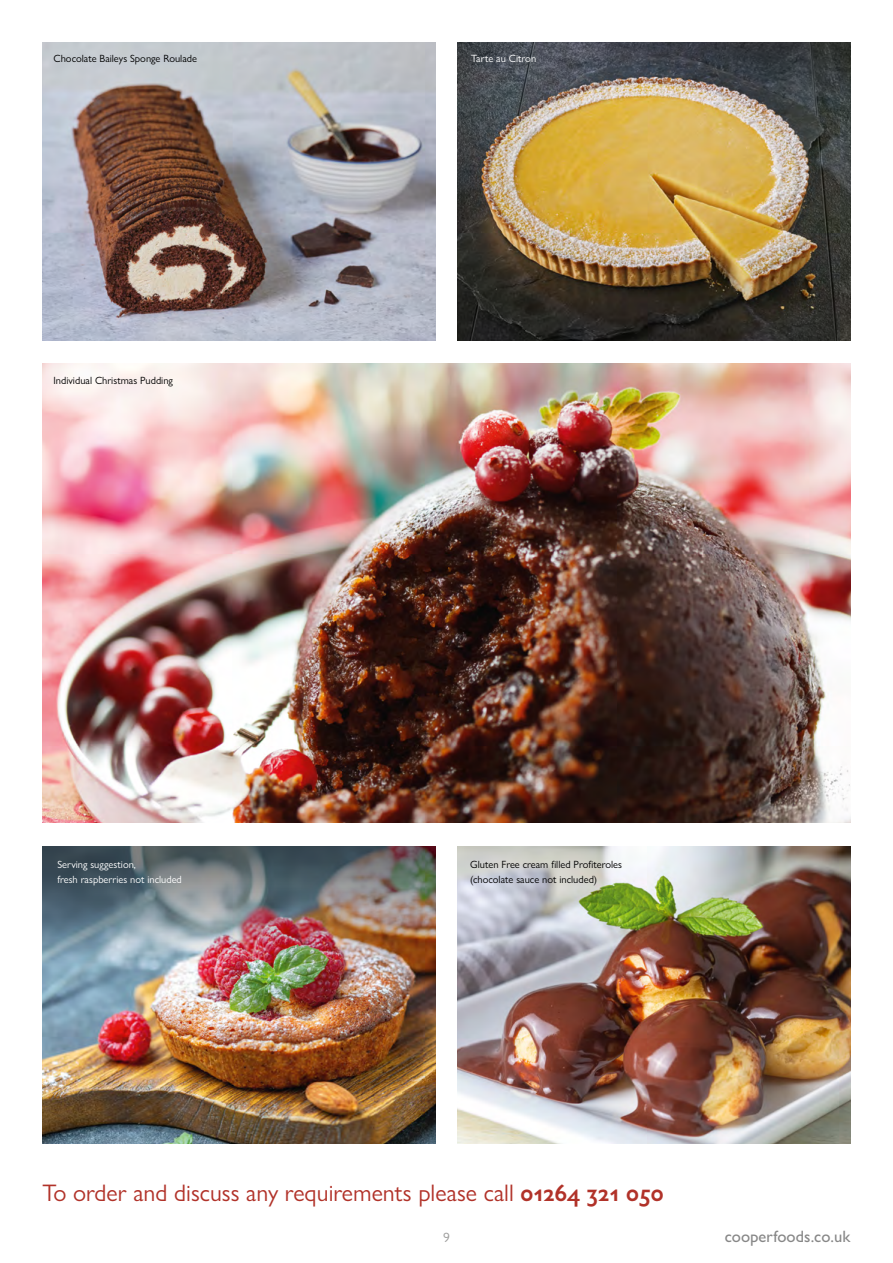
<style>
.page{position:relative;width:893px;height:1263px;background:#fff}
.page>*{position:absolute;margin:0;border:0;box-sizing:border-box;transform-origin:0 0}
.t1{font:24px "Gill Sans Nova";color:#b13229}
.t2{font:500 16.5px "Gill Sans Nova";color:#878787}
.t3{font:13.5px "Gill Sans Nova";color:#9d9d9c}
.t4{font:10.5px/15px "Gill Sans Nova";color:#000}
.t5{font:10.5px/15px "Gill Sans Nova";color:#fff}
.s1{font-weight:600}
</style>
<div class="page">
<img style="left:43px;top:971px;width:393px;height:173px">
<img style="left:457px;top:846px;width:393px;height:298px">
<img style="left:43px;top:43px;width:393px;height:297px">
<img style="left:457px;top:43px;width:393px;height:297px">
<img style="left:43px;top:364px;width:807px;height:459px">
<img style="left:43px;top:846px;width:393px;height:125px">
<p class="t4" style="left:54px;top:50px;width:145px">Chocolate Baileys Sponge Roulade</p>
<p class="t5" style="left:471px;top:50px;width:67px">Tarte au Citron</p>
<p class="t4" style="left:54px;top:373px;width:121px">Individual Christmas Pudding</p>
<p class="t5" style="left:57px;top:856px;width:126px">Serving suggestion,<br>fresh raspberries not included</p>
<p class="t4" style="left:470px;top:856px;width:153px">Gluten Free cream filled Profiteroles (chocolate sauce not included)</p>
<h1 class="t1" style="left:43px;top:1178px;width:623px">To order and discuss any requirements please call <span class="s1">01264 321 050</span></h1>
<p class="t3" style="left:443px;top:1229px;width:8px">9</p>
<h2 class="t2" style="left:725px;top:1226px;width:127px">cooperfoods.co.uk</h2>
</div>
